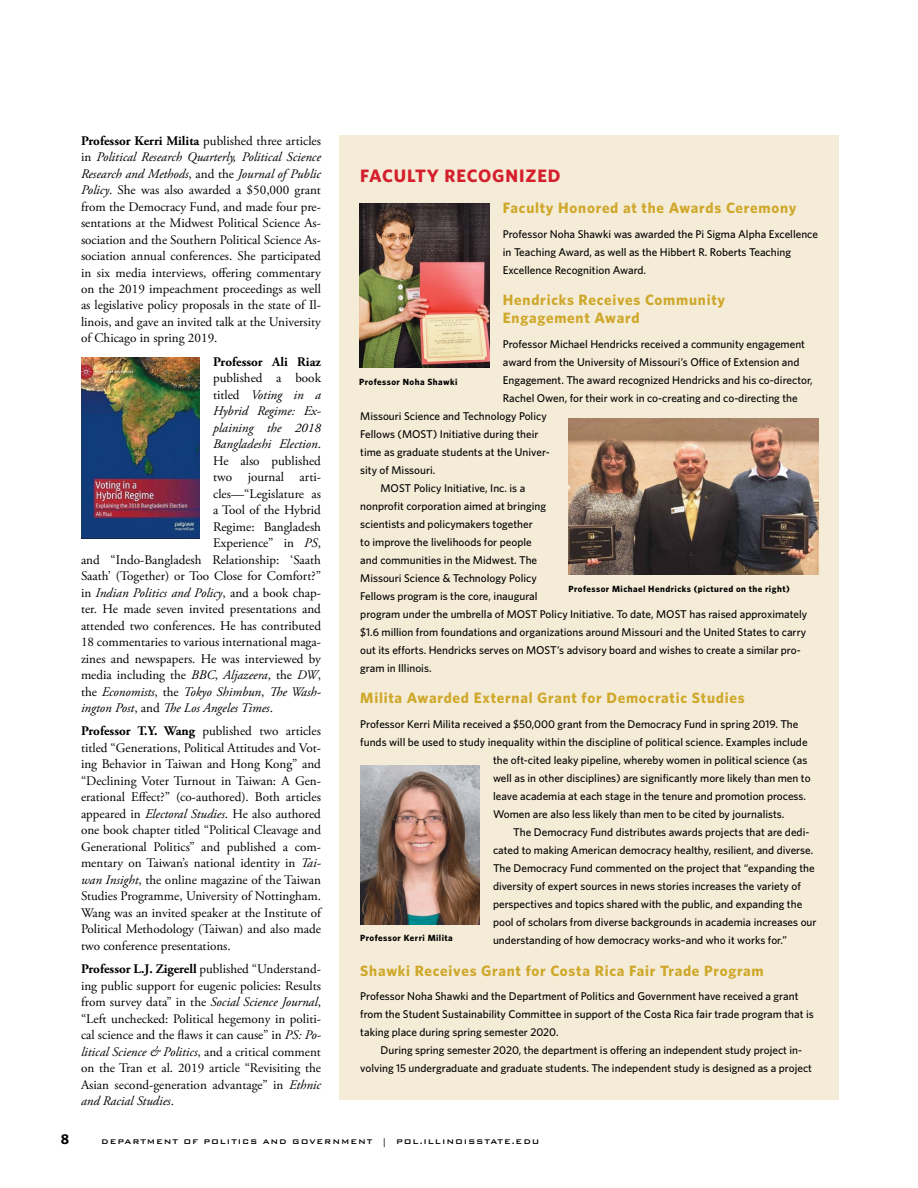
<style>
.page{position:relative;width:918px;height:1188px;background:#fff}
.page>*{position:absolute;margin:0;border:0;box-sizing:border-box;transform-origin:0 0}
.Sidebar_Head{font:700 18px "Whitney";letter-spacing:.05em;color:#d41f2d}
.t1{font:700 15px/18px "Whitney";letter-spacing:.05em;color:#cfa82b}
.t2{font:700 14.25px "Whitney";color:#000}
.main_body_first_para{font:13.2px/16.5px "Adobe Garamond Pro";color:#000;text-align:justify}
.main_body_first_para-2{font:italic 13.2px "Adobe Garamond Pro";color:#000}
.main_body_first_para-3{font:700 13.2px "Adobe Garamond Pro";color:#000}
.sidebar_body_first_p{font:500 11.25px/18px "Whitney";color:#000}
.sidebar_body_second{font:500 11.25px/18px "Whitney";color:#000}
.t3{font:700 9px "Whitney";letter-spacing:.05em;color:#000}
.t4{font:500 9px "Bank Gothic BT";letter-spacing:.1em;color:#000}
.s1{font-weight:700}
.s2{font-style:italic}
.s3{font-style:normal}
</style>
<div class="page">
<div style="left:339px;top:135px;width:499px;height:964px;background:#f5ecd8"></div>
<img style="left:81px;top:358px;width:119px;height:181px">
<img style="left:359px;top:203px;width:130px;height:165px">
<img style="left:360px;top:765px;width:120px;height:159px">
<img style="left:569px;top:419px;width:249px;height:156px">
<p class="main_body_first_para" style="left:81px;top:133px;width:242px"><span class="s1">Professor Kerri Milita</span> published three articles in <span class="s2">Political Research Quarterly, Political Science Research and Methods</span>, and the <span class="s2">Journal of Public Policy</span>. She was also awarded a $50,000 grant from the Democracy Fund, and made four pre&shy;sentations at the Midwest Political Science As&shy;sociation and the Southern Political Science As&shy;sociation annual conferences. She participated in six media interviews, offering commentary on the 2019 impeachment proceedings as well as legislative policy proposals in the state of Il&shy;linois, and gave an invited talk at the University of Chicago in spring 2019.</p>
<p class="main_body_first_para-3" style="left:213px;top:354px;width:109px">Professor Ali Riaz</p>
<p class="main_body_first_para" style="left:213px;top:370px;width:109px">published a book</p>
<p class="main_body_first_para-2" style="left:213px;top:387px;width:109px"><span class="s3">titled</span> Voting in a</p>
<p class="main_body_first_para-2" style="left:213px;top:403px;width:109px">Hybrid Regime: Ex-</p>
<p class="main_body_first_para-2" style="left:213px;top:420px;width:109px">plaining the 2018</p>
<p class="main_body_first_para-2" style="left:213px;top:436px;width:109px">Bangladeshi Election<span class="s3">.</span></p>
<p class="main_body_first_para" style="left:213px;top:453px;width:109px">He also published</p>
<p class="main_body_first_para" style="left:213px;top:469px;width:109px">two journal arti-</p>
<p class="main_body_first_para" style="left:213px;top:486px;width:109px">cles—“Legislature as</p>
<p class="main_body_first_para" style="left:213px;top:502px;width:109px">a Tool of the Hybrid</p>
<p class="main_body_first_para" style="left:213px;top:519px;width:109px">Regime: Bangladesh</p>
<p class="main_body_first_para" style="left:213px;top:535px;width:109px">Experience” in <span class="s2">PS</span>,</p>
<p class="main_body_first_para" style="left:81px;top:552px;width:241px">and “Indo-Bangladesh Relationship: ‘Saath</p>
<p class="main_body_first_para" style="left:81px;top:568px;width:242px">Saath’ (Together) or Too Close for Comfort?”</p>
<p class="main_body_first_para-2" style="left:81px;top:585px;width:242px"><span class="s3">in</span> Indian Politics and Policy<span class="s3">, and a book chap-</span></p>
<p class="main_body_first_para" style="left:81px;top:601px;width:241px">ter. He made seven invited presentations and</p>
<p class="main_body_first_para" style="left:81px;top:618px;width:242px">attended two conferences. He has contributed</p>
<p class="main_body_first_para" style="left:81px;top:634px;width:242px">18 commentaries to various international maga-</p>
<p class="main_body_first_para" style="left:81px;top:651px;width:241px">zines and newspapers. He was interviewed by</p>
<p class="main_body_first_para" style="left:81px;top:667px;width:242px">media including the <span class="s2">BBC</span>, <span class="s2">Aljazeera</span>, the <span class="s2">DW</span>,</p>
<p class="main_body_first_para-2" style="left:81px;top:684px;width:242px"><span class="s3">the</span> Economists<span class="s3">, the</span> Tokyo Shimbun<span class="s3">,</span> The Wash-</p>
<p class="main_body_first_para-2" style="left:81px;top:700px;width:194px">ington Post<span class="s3">, and</span> The Los Angeles Times<span class="s3">.</span></p>
<p class="main_body_first_para" style="left:81px;top:723px;width:242px"><span class="s1">Professor T.Y. Wang</span> published two articles titled “Generations, Political Attitudes and Vot&shy;ing Behavior in Taiwan and Hong Kong” and “Declining Voter Turnout in Taiwan: A Gen&shy;erational Effect?” (co-authored). Both articles appeared in <span class="s2">Electoral Studies</span>. He also authored one book chapter titled “Political Cleavage and Generational Politics” and published a com&shy;mentary on Taiwan’s national identity in <span class="s2">Tai&shy;wan Insight</span>, the online magazine of the Taiwan Studies Programme, University of Nottingham.<br>Wang was an invited speaker at the Institute of Political Methodology (Taiwan) and also made two conference presentations.</p>
<p class="main_body_first_para" style="left:81px;top:961px;width:242px"><span class="s1">Professor L.J. Zigerell</span> published “Understand&shy;ing public support for eugenic policies: Results from survey data” in the <span class="s2">Social Science Journal</span>, “Left unchecked: Political hegemony in politi&shy;cal science and the flaws it can cause” in <span class="s2">PS: Po&shy;litical Science &amp; Politics</span>, and a critical comment on the Tran et al. 2019 article “Revisiting the Asian second-generation advantage” in <span class="s2">Ethnic and Racial Studies</span>.</p>
<p class="Sidebar_Head" style="left:360px;top:165px;width:202px">FACULTY RECOGNIZED</p>
<h3 class="t1" style="left:503px;top:198px;width:295px">Faculty Honored at the Awards Ceremony</h3>
<p class="sidebar_body_first_p" style="left:503px;top:224px;width:317px">Professor Noha Shawki was awarded the Pi Sigma Alpha Excellence in Teaching Award, as well as the Hibbert R. Roberts Teaching<br>Excellence Recognition Award.</p>
<h3 class="t1" style="left:503px;top:290px;width:224px">Hendricks Receives Community<br>Engagement Award</h3>
<p class="sidebar_body_first_p" style="left:503px;top:335px;width:304px">Professor Michael Hendricks received a community engagement</p>
<p class="sidebar_body_first_p" style="left:503px;top:353px;width:298px">award from the University of Missouri’s Office of Extension and</p>
<p class="sidebar_body_first_p" style="left:503px;top:371px;width:311px">Engagement. The award recognized Hendricks and his co-director,</p>
<p class="sidebar_body_first_p" style="left:503px;top:389px;width:296px">Rachel Owen, for their work in co-creating and co-directing the</p>
<p class="sidebar_body_first_p" style="left:360px;top:407px;width:188px">Missouri Science and Technology Policy</p>
<p class="sidebar_body_first_p" style="left:360px;top:425px;width:180px">Fellows (MOST) Initiative during their</p>
<p class="sidebar_body_first_p" style="left:360px;top:443px;width:191px">time as graduate students at the Univer-</p>
<p class="sidebar_body_first_p" style="left:360px;top:461px;width:77px">sity of Missouri.</p>
<p class="sidebar_body_second" style="left:360px;top:479px;width:449px;text-indent:20px">MOST Policy Initiative, Inc. is a<br>nonprofit corporation aimed at bringing<br>scientists and policymakers together<br>to improve the livelihoods for people<br>and communities in the Midwest. The<br>Missouri Science &amp; Technology Policy<br>Fellows program is the core, inaugural<br>program under the umbrella of MOST Policy Initiative. To date, MOST has raised approximately $1.6 million from foundations and organizations around Missouri and the United States to carry out its efforts. Hendricks serves on MOST’s advisory board and wishes to create a similar pro&shy;gram in Illinois.</p>
<h3 class="t1" style="left:360px;top:689px;width:386px">Milita Awarded External Grant for Democratic Studies</h3>
<p class="sidebar_body_first_p" style="left:360px;top:715px;width:440px">Professor Kerri Milita received a $50,000 grant from the Democracy Fund in spring 2019. The</p>
<p class="sidebar_body_first_p" style="left:360px;top:733px;width:449px">funds will be used to study inequality within the discipline of political science. Examples include</p>
<p class="sidebar_body_first_p" style="left:493px;top:751px;width:316px">the oft-cited leaky pipeline, whereby women in political science (as</p>
<p class="sidebar_body_first_p" style="left:493px;top:769px;width:319px">well as in other disciplines) are significantly more likely than men to</p>
<p class="sidebar_body_first_p" style="left:493px;top:787px;width:315px">leave academia at each stage in the tenure and promotion process.</p>
<p class="sidebar_body_first_p" style="left:493px;top:805px;width:293px">Women are also less likely than men to be cited by journalists.</p>
<p class="sidebar_body_second" style="left:493px;top:823px;width:325px;text-indent:20px">The Democracy Fund distributes awards projects that are dedi&shy;cated to making American democracy healthy, resilient, and diverse.<br>The Democracy Fund commented on the project that “expanding the diversity of expert sources in news stories increases the variety of perspectives and topics shared with the public, and expanding the pool of scholars from diverse backgrounds in academia increases our understanding of how democracy works–and who it works for.”</p>
<h3 class="t1" style="left:360px;top:961px;width:405px">Shawki Receives Grant for Costa Rica Fair Trade Program</h3>
<p class="sidebar_body_first_p" style="left:360px;top:987px;width:455px">Professor Noha Shawki and the Department of Politics and Government have received a grant from the Student Sustainability Committee in support of the Costa Rica fair trade program that is taking place during spring semester 2020.</p>
<p class="sidebar_body_second" style="left:360px;top:1041px;width:453px;text-indent:20px">During spring semester 2020, the department is offering an independent study project in&shy;volving 15 undergraduate and graduate students. The independent study is designed as a project</p>
<p class="t3" style="left:359px;top:376px;width:100px">Professor Noha Shawki</p>
<p class="t3" style="left:569px;top:583px;width:223px">Professor Michael Hendricks (pictured on the right)</p>
<p class="t3" style="left:360px;top:933px;width:94px">Professor Kerri Milita</p>
<p class="t2" style="left:61px;top:1131px;width:10px">8</p>
<p class="t4" style="left:101px;top:1137px;width:440px">DEPARTMENT OF POLITICS AND GOVERNMENT | POL.ILLINOISSTATE.EDU</p>
</div>
